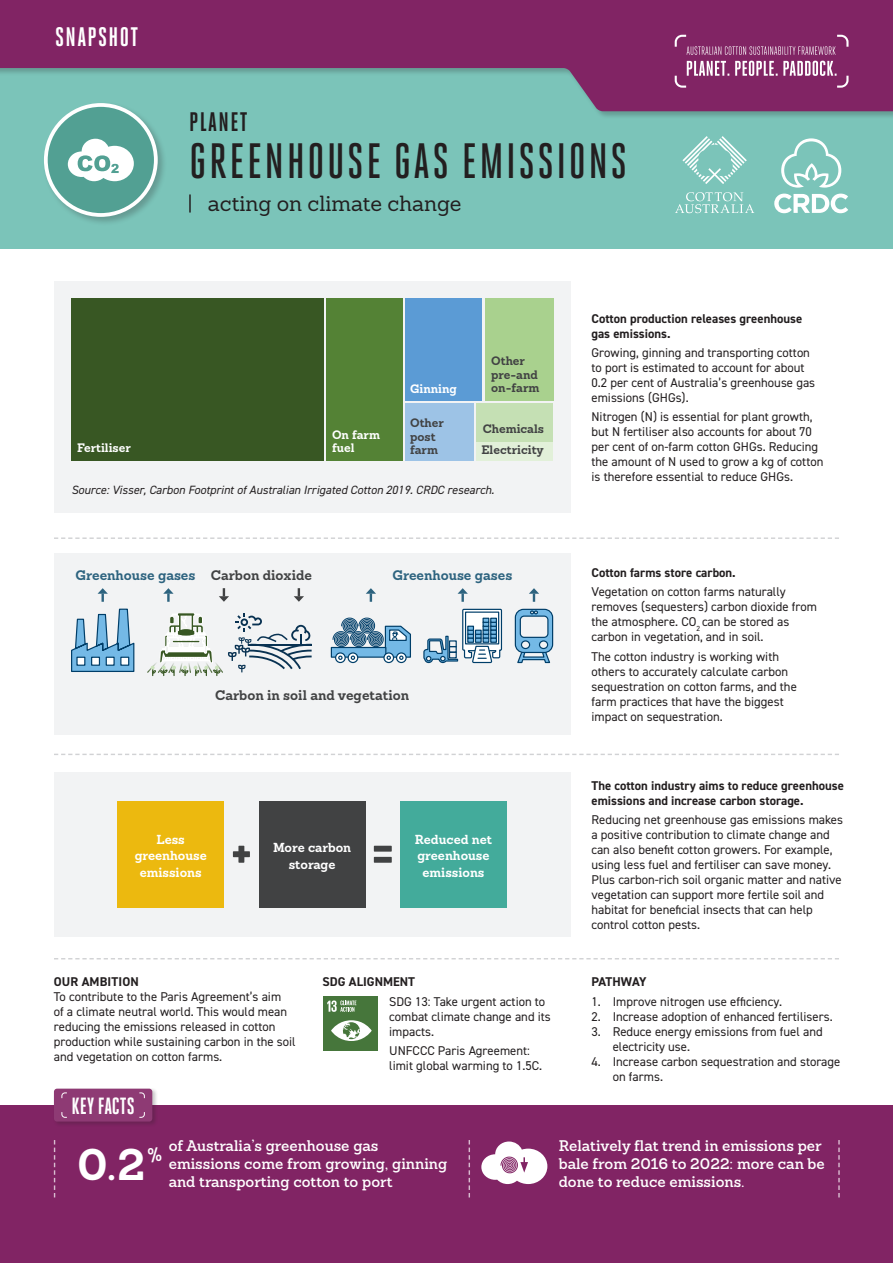
<style>
.page{position:relative;width:893px;height:1263px;background:#fff}
.page>*{position:absolute;margin:0;border:0;box-sizing:border-box;transform-origin:0 0}
.Heading{font:500 49.5px "Heroic Condensed";letter-spacing:.05em;color:#231f20}
.t1{font:700 43.35px "Sanchez";color:#fff}
.Heading-2{font:700 26.7px "Heroic Condensed";letter-spacing:.05em;color:#fff}
.Heading-3{font:700 26.7px "Heroic Condensed";letter-spacing:.05em;color:#231f20}
.Heading-4{font:700 23.4px "Heroic Condensed";color:#fff}
.Body{font:21.45px "Sanchez";color:#231f20}
.t2{font:700 18px "Sanchez";color:#fff}
.t3{font:600 15px/18px "Sanchez";color:#fff}
.t4{font:700 13.65px "Sanchez";color:#414243}
.t5{font:700 13.65px "Sanchez";color:#2d637f}
.Heading-5{font:12.75px/15px "DIN2014";color:#231f20}
.Heading-6{font:700 12.75px/15px "DIN2014";color:#231f20}
.t6{font:700 12.75px/16.5px "Sanchez";color:#fff;text-align:center}
.Heading-7{font:700 12.75px "DIN2014";letter-spacing:-.025em;color:#231f20}
.Kristy_Bullet{font:italic 12px "DIN2014";color:#231f20}
.t7{font:700 12px/13.5px "Sanchez";color:#414243}
.t8{font:700 12px/13.5px "Sanchez";color:#fff}
</style>
<div class="page">
<div style="left:0;top:0;width:893px;height:249px;background:#7bc4b9"></div>
<div style="left:0;top:1105px;width:893px;height:158px;background:#812464"></div>
<svg style="left:781px;top:138px;width:60px;height:50px"></svg>
<svg style="left:774px;top:194px;width:74px;height:19px"></svg>
<svg style="left:682px;top:136px;width:65px;height:48px"></svg>
<svg style="left:675px;top:192px;width:79px;height:21px"></svg>
<svg style="left:54px;top:958px;width:785px;height:1px"></svg>
<svg style="left:54px;top:754px;width:785px;height:1px"></svg>
<div style="left:0;top:0;width:893px;height:119px;background:#231f20;opacity:.25"></div>
<svg style="left:0;top:0;width:893px;height:111px;fill:#812464"></svg>
<svg style="left:675px;top:61px;width:173px;height:27px;background:#9c5486"></svg>
<svg style="left:675px;top:35px;width:173px;height:20px;background:#8f3d76"></svg>
<svg style="left:189px;top:194px;width:2px;height:19px"></svg>
<div style="left:42px;top:101px;width:125px;height:125px;background:#231f20;opacity:.25"></div>
<div style="left:46px;top:105px;width:110px;height:110px;background:#52a093;border-radius:50%"></div>
<div style="left:44px;top:103px;width:114px;height:114px;border:4px solid #fff;border-radius:50%"></div>
<div style="left:54px;top:281px;width:516px;height:231px;background:#f2f3f4"></div>
<div style="left:54px;top:553px;width:516px;height:181px;background:#f2f3f4"></div>
<div style="left:54px;top:772px;width:516px;height:164px;background:#f2f3f4"></div>
<svg style="left:54px;top:537px;width:785px;height:2px"></svg>
<div style="left:71px;top:298px;width:252px;height:162px;background:#385723"></div>
<div style="left:326px;top:298px;width:77px;height:162px;background:#548235"></div>
<div style="left:406px;top:298px;width:76px;height:102px;background:#5b9bd5"></div>
<div style="left:485px;top:298px;width:68px;height:102px;background:#a9d18e"></div>
<div style="left:406px;top:403px;width:68px;height:57px;background:#9dc3e6"></div>
<div style="left:477px;top:403px;width:76px;height:39px;background:#c5e0b4"></div>
<div style="left:477px;top:442px;width:76px;height:18px;background:#e2f0d9"></div>
<div style="left:335px;top:652px;width:11px;height:11px;border:1px solid #003e69;border-radius:50%"></div>
<div style="left:348px;top:652px;width:10px;height:11px;border:1px solid #003e69;border-radius:50%"></div>
<div style="left:383px;top:652px;width:11px;height:11px;border:1px solid #003e69;border-radius:50%"></div>
<div style="left:396px;top:652px;width:11px;height:11px;border:1px solid #003e69;border-radius:50%"></div>
<svg style="left:330px;top:617px;width:81px;height:43px"></svg>
<svg style="left:423px;top:608px;width:80px;height:56px"></svg>
<svg style="left:71px;top:608px;width:64px;height:64px"></svg>
<svg style="left:514px;top:608px;width:40px;height:56px"></svg>
<svg style="left:98px;top:588px;width:10px;height:14px"></svg>
<svg style="left:163px;top:588px;width:11px;height:14px"></svg>
<svg style="left:458px;top:588px;width:10px;height:14px"></svg>
<svg style="left:366px;top:588px;width:10px;height:14px"></svg>
<svg style="left:529px;top:588px;width:10px;height:14px"></svg>
<svg style="left:219px;top:588px;width:10px;height:14px"></svg>
<svg style="left:294px;top:588px;width:10px;height:14px"></svg>
<div style="left:118px;top:801px;width:106px;height:106px;background:#ecb90f"></div>
<div style="left:259px;top:801px;width:106px;height:106px;background:#414243"></div>
<div style="left:233px;top:851px;width:17px;height:6px;background:#414243"></div>
<div style="left:238px;top:846px;width:6px;height:17px;background:#414243"></div>
<div style="left:400px;top:801px;width:107px;height:106px;background:#43ab9b"></div>
<svg style="left:374px;top:846px;width:18px;height:17px"></svg>
<svg style="left:68px;top:139px;width:66px;height:42px"></svg>
<svg style="left:147px;top:613px;width:165px;height:62px"></svg>
<div style="left:53px;top:1087px;width:105px;height:40px;background:#231f20;opacity:.25"></div>
<div style="left:54px;top:1089px;width:98px;height:32px;background:#8e3a74;border-radius:3px"></div>
<svg style="left:139px;top:1092px;width:6px;height:6px"></svg>
<svg style="left:139px;top:1112px;width:6px;height:6px"></svg>
<svg style="left:61px;top:1092px;width:6px;height:6px"></svg>
<svg style="left:61px;top:1112px;width:6px;height:6px"></svg>
<svg style="left:469px;top:1140px;width:1px;height:57px"></svg>
<svg style="left:54px;top:1140px;width:1px;height:57px"></svg>
<svg style="left:838px;top:1140px;width:2px;height:57px"></svg>
<div style="left:323px;top:996px;width:55px;height:55px;background:#46763b"></div>
<svg style="left:331px;top:1020px;width:41px;height:21px"></svg>
<svg style="left:327px;top:1000px;width:29px;height:12px"></svg>
<svg style="left:481px;top:1141px;width:66px;height:43px"></svg>
<p class="Heading-2" style="left:55px;top:22px;width:85px">SNAPSHOT</p>
<p class="t8" style="left:77px;top:441px;width:55px">Fertiliser</p>
<p class="Heading-3" style="left:189px;top:107px;width:60px">PLANET</p>
<p class="Heading" style="left:189px;top:134px;width:439px">GREENHOUSE GAS EMISSIONS</p>
<p class="Body" style="left:208px;top:189px;width:255px">acting on climate change</p>
<p class="t7" style="left:491px;top:354px;width:48px">Other pre-and</p>
<p class="t8" style="left:410px;top:382px;width:48px">Ginning</p>
<p class="t7" style="left:491px;top:381px;width:50px">on-farm</p>
<p class="t8" style="left:332px;top:428px;width:49px">On farm fuel</p>
<p class="t7" style="left:410px;top:416px;width:35px">Other post farm</p>
<p class="t7" style="left:483px;top:422px;width:63px">Chemicals</p>
<p class="t7" style="left:481px;top:443px;width:64px">Electricity</p>
<p class="Heading-6" style="left:591px;top:311px;width:212px">Cotton production releases greenhouse gas emissions.</p>
<p class="Heading-5" style="left:591px;top:345px;width:225px">Growing, ginning and transporting cotton to port is estimated to account for about 0.2 per cent of Australia’s greenhouse gas emissions (GHGs).</p>
<p class="Heading-5" style="left:591px;top:409px;width:233px">Nitrogen (N) is essential for plant growth, but N fertiliser also accounts for about 70 per cent of on-farm cotton GHGs. Reducing the amount of N used to grow a kg of cotton is therefore essential to reduce GHGs.</p>
<p class="Kristy_Bullet" style="left:71px;top:482px;width:424px">Source: Visser, Carbon Footprint of Australian Irrigated Cotton 2019. CRDC research.</p>
<p class="t5" style="left:76px;top:566px;width:121px">Greenhouse gases</p>
<p class="t4" style="left:211px;top:566px;width:103px">Carbon dioxide</p>
<p class="t5" style="left:393px;top:566px;width:121px">Greenhouse gases</p>
<p class="t4" style="left:215px;top:686px;width:196px">Carbon in soil and vegetation</p>
<p class="t6" style="left:135px;top:831px;width:74px">Less greenhouse emissions</p>
<p class="t6" style="left:273px;top:839px;width:80px">More carbon storage</p>
<p class="t6" style="left:415px;top:831px;width:79px">Reduced net greenhouse emissions</p>
<p class="Heading-6" style="left:54px;top:974px;width:86px">OUR AMBITION</p>
<p class="Heading-6" style="left:323px;top:974px;width:94px">SDG ALIGNMENT</p>
<p class="Heading-5" style="left:54px;top:989px;width:243px">To contribute to the Paris Agreement’s aim<br>of a climate neutral world. This would mean reducing the emissions released in cotton production while sustaining carbon in the soil and vegetation on cotton farms.</p>
<p class="Heading-5" style="left:389px;top:994px;width:163px">SDG 13: Take urgent action to combat climate change and its impacts.</p>
<p class="Heading-5" style="left:389px;top:1043px;width:154px">UNFCCC Paris Agreement: limit global warming to 1.5C.</p>
<p class="Heading-4" style="left:72px;top:1093px;width:64px">KEY FACTS</p>
<p class="Heading-6" style="left:591px;top:565px;width:146px">Cotton farms store carbon.</p>
<p class="Heading-5" style="left:591px;top:584px;width:227px">Vegetation on cotton farms naturally removes (sequesters) carbon dioxide from the atmosphere. CO<sub>2</sub> can be stored as carbon in vegetation, and in soil.</p>
<p class="Heading-5" style="left:591px;top:648px;width:207px">The cotton industry is working with others to accurately calculate carbon sequestration on cotton farms, and the farm practices that have the biggest impact on sequestration.</p>
<p class="Heading-6" style="left:591px;top:777px;width:254px">The cotton industry aims to reduce greenhouse emissions and increase carbon storage.</p>
<p class="Heading-5" style="left:591px;top:812px;width:253px">Reducing net greenhouse gas emissions makes a positive contribution to climate change and can also benefit cotton growers. For example, using less fuel and fertiliser can save money.<br>Plus carbon-rich soil organic matter and native vegetation can support more fertile soil and habitat for beneficial insects that can help control cotton pests.</p>
<p class="Heading-7" style="left:591px;top:973px;width:57px">PATHWAY</p>
<p class="Heading-5" style="left:591px;top:993px;width:192px">1. Improve nitrogen use efficiency.</p>
<p class="Heading-5" style="left:591px;top:1008px;width:243px">2. Increase adoption of enhanced fertilisers.</p>
<p class="Heading-5" style="left:613px;top:1023px;width:212px;text-indent:-21px">3. Reduce energy emissions from fuel and electricity use.</p>
<p class="Heading-5" style="left:613px;top:1053px;width:229px;text-indent:-21px">4. Increase carbon sequestration and storage on farms.</p>
<p class="t3" style="left:169px;top:1137px;width:280px">of Australia’s greenhouse gas emissions come from growing, ginning and transporting cotton to port</p>
<p class="t3" style="left:559px;top:1137px;width:268px">Relatively flat trend in emissions per bale from 2016 to 2022: more can be</p>
<p class="t2" style="left:147px;top:1143px;width:16px">%</p>
<p class="t1" style="left:77px;top:1135px;width:70px">0.2</p>
<p class="t3" style="left:559px;top:1173px;width:187px">done to reduce emissions.</p>
</div>
